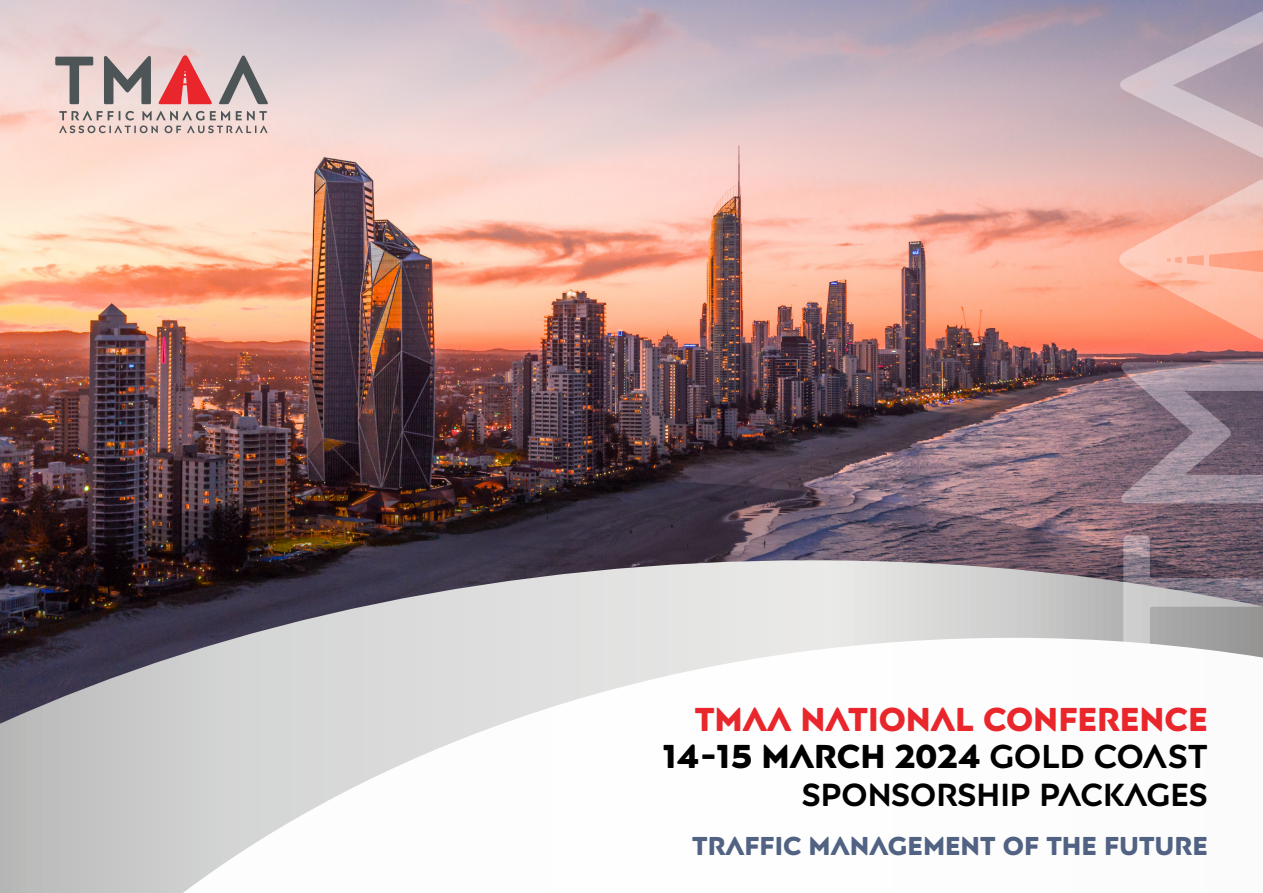
<style>
.page{position:relative;width:1263px;height:893px;background:#fff}
.page>*{position:absolute;margin:0;border:0;box-sizing:border-box;transform-origin:0 0}
.t1{font:700 33px/37.5px "Posterama 2001";color:#e9262b;text-align:right}
.t2{font:600 31.8px "Posterama 2001";color:#000}
.t3{font:700 25.8px "Posterama 2001";color:#516283}
.s1{color:#000}
.s2{font-weight:600;color:#000}
</style>
<div class="page">
<img style="left:0;top:0;width:1263px;height:479px">
<img style="left:0;top:479px;width:1263px;height:81px">
<svg style="left:0;top:560px;width:1123px;height:78px;background:#969397"></svg>
<svg style="left:0;top:638px;width:1263px;height:255px"></svg>
<svg style="left:59px;top:111px;width:209px;height:22px;background:#cebbb8"></svg>
<svg style="left:55px;top:57px;width:38px;height:47px;background:#b2a6a4"></svg>
<svg style="left:104px;top:56px;width:47px;height:48px;background:#959090"></svg>
<svg style="left:219px;top:56px;width:49px;height:48px;background:#aea8aa"></svg>
<svg style="left:158px;top:55px;width:54px;height:49px;background:#e77f82"></svg>
<svg style="left:1123px;top:535px;width:140px;height:115px;background:#948a91"></svg>
<svg style="left:1121px;top:362px;width:142px;height:141px;background:#8a7887"></svg>
<svg style="left:1120px;top:11px;width:143px;height:147px;background:#bbaab6"></svg>
<svg style="left:1119px;top:179px;width:144px;height:161px;background:#f8b09a"></svg>
<p class="t1" style="left:663px;top:700px;width:546px">TMAA NATIONAL CONFERENCE<br><span class="s1">14-15 MARCH 2024</span> <span class="s2">GOLD COAST</span></p>
<p class="t2" style="left:802px;top:773px;width:407px">SPONSORSHIP PACKAGES</p>
<p class="t3" style="left:692px;top:828px;width:517px">TRAFFIC MANAGEMENT OF THE FUTURE</p>
</div>
